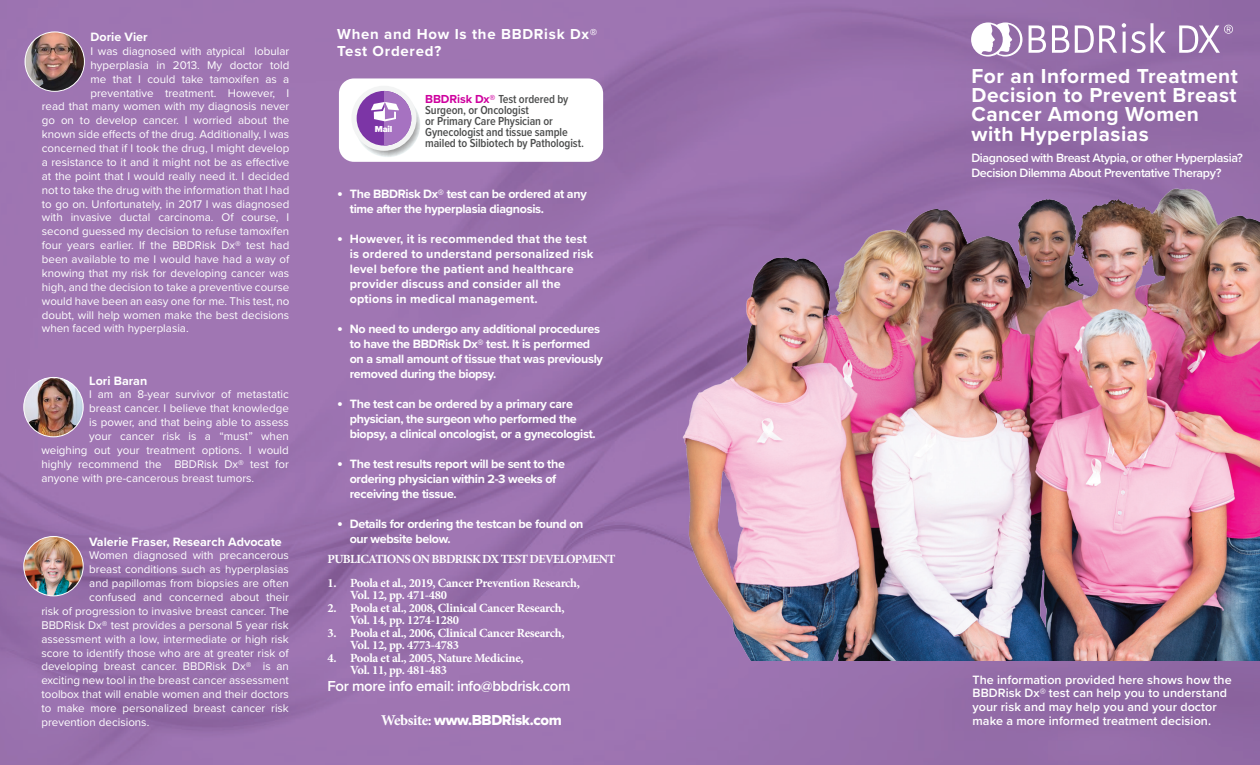
<style>
.page{position:relative;width:1260px;height:765px;background:#fff}
.page>*{position:absolute;margin:0;border:0;box-sizing:border-box;transform-origin:0 0}
.t1{font:700 21px/19.4px "Proxima Nova";letter-spacing:.025em;color:#fff}
.t2{font:700 15px/17.5px "Proxima Nova";letter-spacing:.05em;color:#fff}
.t3{font:600 15px "Proxima Nova";letter-spacing:-.025em;color:#fff}
.t4{font:15px "Proxima Nova Extrabld";letter-spacing:-.025em;color:#fff}
.t5{font:700 12.5px/15px "Proxima Nova";letter-spacing:-.025em;color:#fff}
.t6{font:700 12.5px/12.5px "Minion Pro";letter-spacing:-.025em;color:#fff}
.t7{font:700 12.5px/15px "Proxima Nova";letter-spacing:.01em;color:#fff}
.t8{font:600 12.5px/13.8px "Proxima Nova";letter-spacing:.005em;color:#fff}
.t9{font:600 12.5px/15px "Proxima Nova";letter-spacing:-.03em;color:#fff}
.t10{font:700 12.5px "Proxima Nova";color:#fff}
.t11{font:700 12.5px "Minion Pro";letter-spacing:-.05em;color:#fff}
.t12{font:600 12px/11px "Proxima Nova Cond";letter-spacing:-.01em;color:#4c4d4d}
.t13{font:11.5px "Proxima Nova";color:#fff}
.t14{font:900 9px "Proxima Nova";color:#fff}
.s1{font-family:"Proxima Nova";font-weight:700;color:#ce009e}
.s2{font-size:16.25px}
.s3{font-family:"Minion Pro";font-weight:700}
</style>
<div class="page">
<img style="left:0;top:0;width:1260px;height:765px">
<div style="left:339px;top:78px;width:264px;height:84px;background:#fff;border-radius:15px"></div>
<img style="left:359px;top:108px;width:61px;height:49px">
<div style="left:351px;top:86px;width:66px;height:65px;background:#f3f4f4;border-radius:50%"></div>
<div style="left:357px;top:91px;width:54px;height:55px;background:#7c35a6;border-radius:50%"></div>
<svg style="left:371px;top:91px;width:40px;height:55px"></svg>
<img style="left:24px;top:536px;width:59px;height:60px;border-radius:30px">
<div style="left:23px;top:536px;width:61px;height:60px;border:1px solid #fff;border-radius:50%"></div>
<img style="left:24px;top:377px;width:59px;height:60px;border-radius:30px">
<div style="left:23px;top:377px;width:61px;height:60px;border:1px solid #fff;border-radius:50%"></div>
<img style="left:25px;top:32px;width:59px;height:59px">
<div style="left:25px;top:31px;width:60px;height:61px;border:1px solid #fff;border-radius:50%"></div>
<svg style="left:1029px;top:25px;width:17px;height:28px"></svg>
<svg style="left:1052px;top:25px;width:17px;height:28px"></svg>
<svg style="left:1075px;top:23px;width:91px;height:30px"></svg>
<svg style="left:971px;top:22px;width:51px;height:35px"></svg>
<svg style="left:1179px;top:25px;width:54px;height:28px"></svg>
<img style="left:682px;top:188px;width:578px;height:473px">
<p class="t10" style="left:91px;top:28px;width:59px">Dorie Vier</p>
<p class="t13" style="left:91px;top:42px;width:200px">I was diagnosed with atypical lobular</p>
<p class="t13" style="left:91px;top:56px;width:200px">hyperplasia in 2013. My doctor told</p>
<p class="t13" style="left:91px;top:70px;width:200px">me that I could take tamoxifen as a</p>
<p class="t13" style="left:91px;top:84px;width:200px">preventative treatment. However, I</p>
<p class="t13" style="left:42px;top:98px;width:249px">read that many women with my diagnosis never</p>
<p class="t13" style="left:42px;top:112px;width:249px">go on to develop cancer. I worried about the</p>
<p class="t13" style="left:42px;top:126px;width:249px">known side effects of the drug. Additionally, I was</p>
<p class="t13" style="left:42px;top:140px;width:249px">concerned that if I took the drug, I might develop</p>
<p class="t13" style="left:42px;top:153px;width:249px">a resistance to it and it might not be as effective</p>
<p class="t13" style="left:42px;top:167px;width:249px">at the point that I would really need it. I decided</p>
<p class="t13" style="left:42px;top:181px;width:249px">not to take the drug with the information that I had</p>
<p class="t13" style="left:42px;top:195px;width:249px">to go on. Unfortunately, in 2017 I was diagnosed</p>
<p class="t13" style="left:42px;top:209px;width:249px">with invasive ductal carcinoma. Of course, I</p>
<p class="t13" style="left:42px;top:223px;width:249px">second guessed my decision to refuse tamoxifen</p>
<p class="t13" style="left:42px;top:237px;width:249px">four years earlier. If the BBDRisk Dx® test had</p>
<p class="t13" style="left:42px;top:251px;width:249px">been available to me I would have had a way of</p>
<p class="t13" style="left:42px;top:264px;width:249px">knowing that my risk for developing cancer was</p>
<p class="t13" style="left:42px;top:278px;width:249px">high, and the decision to take a preventive course</p>
<p class="t13" style="left:42px;top:292px;width:249px">would have been an easy one for me. This test, no</p>
<p class="t13" style="left:42px;top:306px;width:249px">doubt, will help women make the best decisions</p>
<p class="t13" style="left:42px;top:320px;width:148px">when faced with hyperplasia.</p>
<p class="t10" style="left:89px;top:372px;width:60px">Lori Baran</p>
<p class="t13" style="left:89px;top:386px;width:201px">I am an 8-year survivor of metastatic</p>
<p class="t13" style="left:89px;top:400px;width:201px">breast cancer. I believe that knowledge</p>
<p class="t13" style="left:89px;top:414px;width:201px">is power, and that being able to assess</p>
<p class="t13" style="left:89px;top:428px;width:201px">your cancer risk is a “must” when</p>
<p class="t13" style="left:41px;top:441px;width:249px">weighing out your treatment options. I would</p>
<p class="t13" style="left:41px;top:455px;width:249px">highly recommend the BBDRisk Dx® test for</p>
<p class="t13" style="left:41px;top:469px;width:214px">anyone with pre-cancerous breast tumors.</p>
<p class="t10" style="left:89px;top:532px;width:194px">Valerie Fraser, Research Advocate</p>
<p class="t13" style="left:89px;top:547px;width:201px">Women diagnosed with precancerous</p>
<p class="t13" style="left:89px;top:561px;width:201px">breast conditions such as hyperplasias</p>
<p class="t13" style="left:89px;top:575px;width:201px">and papillomas from biopsies are often</p>
<p class="t13" style="left:89px;top:589px;width:201px">confused and concerned about their</p>
<p class="t13" style="left:41px;top:602px;width:249px">risk of progression to invasive breast cancer. The</p>
<p class="t13" style="left:41px;top:616px;width:249px">BBDRisk Dx® test provides a personal 5 year risk</p>
<p class="t13" style="left:41px;top:630px;width:249px">assessment with a low, intermediate or high risk</p>
<p class="t13" style="left:41px;top:644px;width:249px">score to identify those who are at greater risk of</p>
<p class="t13" style="left:41px;top:658px;width:249px">developing breast cancer. BBDRisk Dx® is an</p>
<p class="t13" style="left:41px;top:672px;width:249px">exciting new tool in the breast cancer assessment</p>
<p class="t13" style="left:41px;top:686px;width:249px">toolbox that will enable women and their doctors</p>
<p class="t13" style="left:41px;top:700px;width:249px">to make more personalized breast cancer risk</p>
<p class="t13" style="left:41px;top:713px;width:109px">prevention decisions.</p>
<p class="t2" style="left:337px;top:25px;width:262px">When and How Is the BBDRisk Dx®<br>Test Ordered?</p>
<p class="t14" style="left:375px;top:122px;width:19px">Mail</p>
<p class="t12" style="left:425px;top:93px;width:160px"><span class="s1">BBDRisk Dx®</span> Test ordered by<br>Surgeon, or Oncologist<br>or Primary Care Physician or<br>Gynecologist and tissue sample mailed to Silbiotech by Pathologist.</p>
<p class="t5" style="left:350px;top:186px;width:239px;text-indent:-12px"><span class="s2">•</span> The BBDRisk Dx® test can be ordered at any time after the hyperplasia diagnosis.</p>
<p class="t7" style="left:350px;top:231px;width:245px;text-indent:-12px"><span class="s2">•</span> However, it is recommended that the test is ordered to understand personalized risk level before the patient and healthcare provider discuss and consider all the options in medical management.</p>
<p class="t5" style="left:350px;top:321px;width:255px;text-indent:-12px"><span class="s2">•</span> No need to undergo any additional procedures to have the BBDRisk Dx® test. It is performed on a small amount of tissue that was previously removed during the biopsy.</p>
<p class="t5" style="left:350px;top:396px;width:247px;text-indent:-12px"><span class="s2">•</span> The test can be ordered by a primary care physician, the surgeon who performed the biopsy, a clinical oncologist, or a gynecologist.</p>
<p class="t5" style="left:350px;top:456px;width:217px;text-indent:-12px"><span class="s2">•</span> The test results report will be sent to the ordering physician within 2-3 weeks of receiving the tissue.</p>
<p class="t5" style="left:350px;top:516px;width:235px;text-indent:-12px"><span class="s2">•</span> Details for ordering the testcan be found on our website below.</p>
<p class="t11" style="left:328px;top:550px;width:289px">PUBLICATIONS ON BBDRISK DX TEST DEVELOPMENT</p>
<p class="t6" style="left:350px;top:576px;width:231px;text-indent:-22px">1. Poola et al., 2019, Cancer Prevention Research,<br>Vol. 12, pp. 471-480</p>
<p class="t6" style="left:350px;top:601px;width:216px;text-indent:-22px">2. Poola et al., 2008, Clinical Cancer Research,<br>Vol. 14, pp. 1274-1280</p>
<p class="t6" style="left:350px;top:626px;width:216px;text-indent:-22px">3. Poola et al., 2006, Clinical Cancer Research,<br>Vol. 12, pp. 4773-4783</p>
<p class="t6" style="left:350px;top:651px;width:175px;text-indent:-22px">4. Poola et al., 2005, Nature Medicine,<br>Vol. 11, pp. 481-483</p>
<p class="t3" style="left:328px;top:675px;width:245px">For more info email: info@bbdrisk.com</p>
<p class="t4" style="left:381px;top:708px;width:182px"><span class="s3">Website:</span> www.BBDRisk.com</p>
<p class="t1" style="left:971px;top:65px;width:268px">For an Informed Treatment</p>
<p class="t1" style="left:971px;top:85px;width:267px">Decision to Prevent Breast<br>Cancer Among Women with Hyperplasias</p>
<p class="t9" style="left:971px;top:150px;width:273px">Diagnosed with Breast Atypia, or other Hyperplasia?<br>Decision Dilemma About Preventative Therapy?</p>
<p class="t8" style="left:972px;top:672px;width:261px">The information provided here shows how the BBDRisk Dx® test can help you to understand your risk and may help you and your doctor make a more informed treatment decision.</p>
</div>
